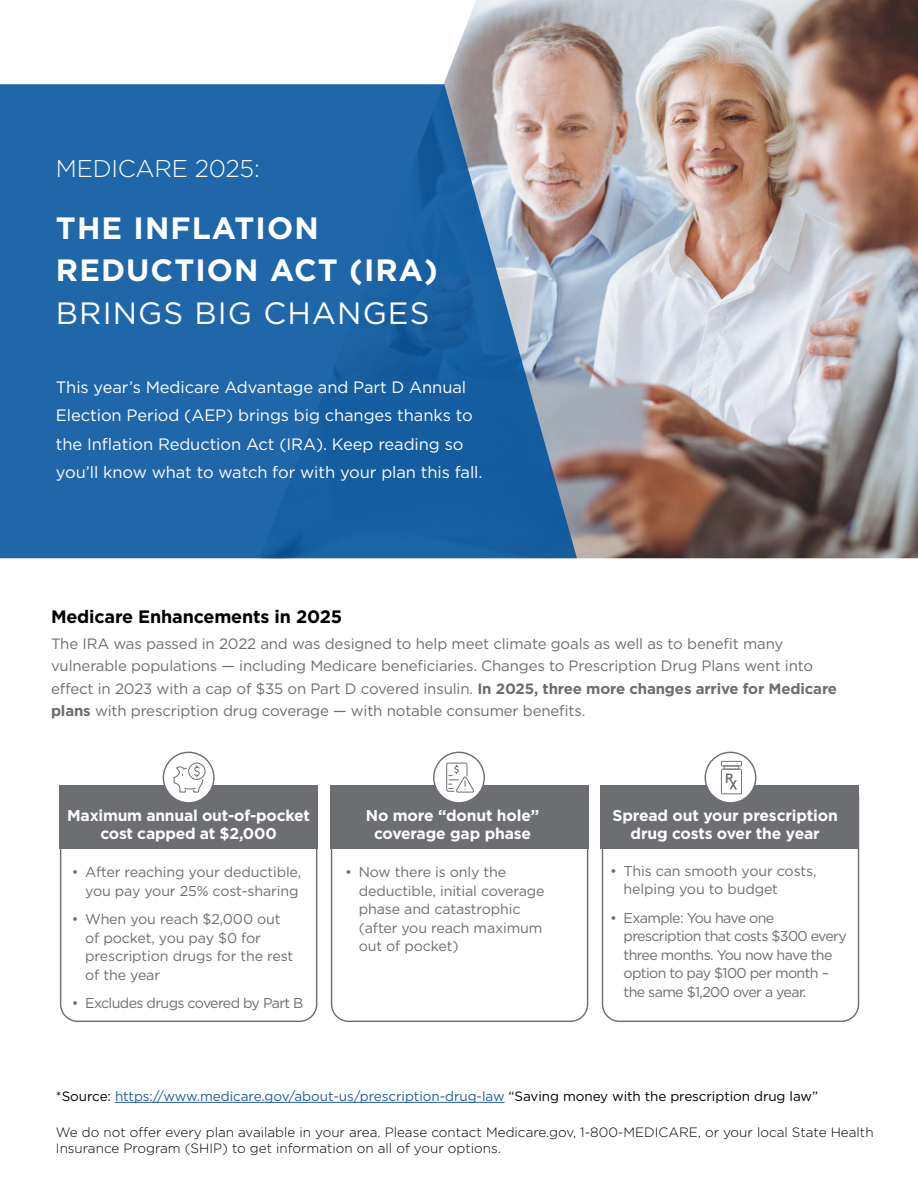
<style>
.page{position:relative;width:918px;height:1188px;background:#fff}
.page>*{position:absolute;margin:0;border:0;box-sizing:border-box;transform-origin:0 0}
.t1{font:700 30.9px/42.9px "Gotham";letter-spacing:.035em;color:#fff}
.t2{font:30.9px "Gotham";letter-spacing:.035em;color:#fff}
.t3{font:300 24.3px "Gotham";letter-spacing:-.01em;color:#fff}
.t4{font:700 18px "Gotham";letter-spacing:-.01em;color:#000}
.t5{font:16.5px/28.5px "Gotham";letter-spacing:-.005em;color:#fff}
.t6{font:700 15.6px/18.6px "Gotham";letter-spacing:-.01em;color:#fff;text-align:center}
.t7{font:15px/22.5px "Gotham";letter-spacing:-.01em;color:#6d6e71}
.t8{font:14.25px/18.6px "Gotham";letter-spacing:-.01em;color:#6d6e71}
.t9{font:14.25px/18.6px "Gotham";letter-spacing:-.045em;color:#6d6e71}
.t10{font:300 13.5px/16.2px "Gotham";color:#000}
.t11{font:13.5px "Gotham";letter-spacing:-.005em;color:#215e9e}
.s1{font-weight:700}
.s2{color:#000}
</style>
<div class="page">
<img style="left:443px;top:0;width:475px;height:558px">
<svg style="left:0;top:84px;width:577px;height:474px;fill:#1f67a8"></svg>
<hr style="left:115px;top:1102px;width:390px;height:1px;background:#215e9e">
<div style="left:59px;top:785px;width:258px;height:64px;background:#6d6e71"></div>
<svg style="left:59px;top:795px;width:259px;height:227px"></svg>
<div style="left:330px;top:785px;width:258px;height:64px;background:#6d6e71"></div>
<svg style="left:330px;top:795px;width:259px;height:227px"></svg>
<div style="left:601px;top:785px;width:258px;height:64px;background:#6d6e71"></div>
<svg style="left:601px;top:795px;width:259px;height:227px"></svg>
<svg style="left:163px;top:752px;width:51px;height:51px"></svg>
<div style="left:163px;top:752px;width:52px;height:52px;border:1px solid #6d6e71;border-radius:50%"></div>
<div style="left:434px;top:752px;width:50px;height:51px;background:#fff;border-radius:50%"></div>
<div style="left:433px;top:752px;width:52px;height:52px;border:1px solid #6d6e71;border-radius:50%"></div>
<svg style="left:705px;top:752px;width:51px;height:51px"></svg>
<div style="left:705px;top:752px;width:51px;height:52px;border:1px solid #6d6e71;border-radius:50%"></div>
<svg style="left:173px;top:762px;width:33px;height:31px"></svg>
<svg style="left:446px;top:762px;width:28px;height:31px"></svg>
<svg style="left:721px;top:761px;width:21px;height:33px"></svg>
<h2 class="t3" style="left:56px;top:153px;width:205px">MEDICARE 2025:</h2>
<h1 class="t1" style="left:56px;top:206px;width:384px">THE INFLATION<br>REDUCTION ACT (IRA)</h1>
<h1 class="t2" style="left:56px;top:294px;width:375px">BRINGS BIG CHANGES</h1>
<p class="t5" style="left:56px;top:372px;width:428px">This year’s Medicare Advantage and Part D Annual Election Period (AEP) brings big changes thanks to the Inflation Reduction Act (IRA). Keep reading so you’ll know what to watch for with your plan this fall.</p>
<p class="t4" style="left:51px;top:605px;width:293px">Medicare Enhancements in 2025</p>
<p class="t7" style="left:51px;top:632px;width:788px">The IRA was passed in 2022 and was designed to help meet climate goals as well as to benefit many vulnerable populations — including Medicare beneficiaries. Changes to Prescription Drug Plans went into effect in 2023 with a cap of $35 on Part D covered insulin. <span class="s1">In 2025, three more changes arrive for Medicare plans</span> with prescription drug coverage — with notable consumer benefits.</p>
<p class="t6" style="left:67px;top:806px;width:244px">Maximum annual out-of-pocket cost capped at $2,000</p>
<p class="t6" style="left:613px;top:806px;width:227px">Spread out your prescription drug costs over the year</p>
<p class="t6" style="left:366px;top:806px;width:175px">No more “donut hole” coverage gap phase</p>
<p class="t8" style="left:72px;top:863px;width:231px;text-align:right">• After reaching your deductible, you pay your 25% cost-sharing</p>
<p class="t8" style="left:85px;top:910px;width:210px;text-indent:-13px">• When you reach $2,000 out of pocket, you pay $0 for prescription drugs for the rest of the year</p>
<p class="t9" style="left:72px;top:993px;width:233px">• Excludes drugs covered by Part B</p>
<p class="t8" style="left:359px;top:862px;width:187px;text-indent:-13px">• Now there is only the deductible, initial coverage phase and catastrophic (after you reach maximum out of pocket)</p>
<p class="t8" style="left:624px;top:861px;width:194px;text-indent:-13px">• This can smooth your costs, helping you to budget</p>
<p class="t9" style="left:624px;top:908px;width:225px;text-indent:-13px">• Example: You have one prescription that costs $300 every three months. You now have the option to pay $100 per month – the same $1,200 over a year.</p>
<p class="t11" style="left:56px;top:1088px;width:764px"><span class="s2">*Source:</span> https://www.medicare.gov/about-us/prescription-drug-law <span class="s2">“Saving money with the prescription drug law”</span></p>
<p class="t10" style="left:56px;top:1124px;width:819px">We do not offer every plan available in your area. Please contact Medicare.gov, 1‑800‑MEDICARE, or your local State Health<br>Insurance Program (SHIP) to get information on all of your options.</p>
</div>
